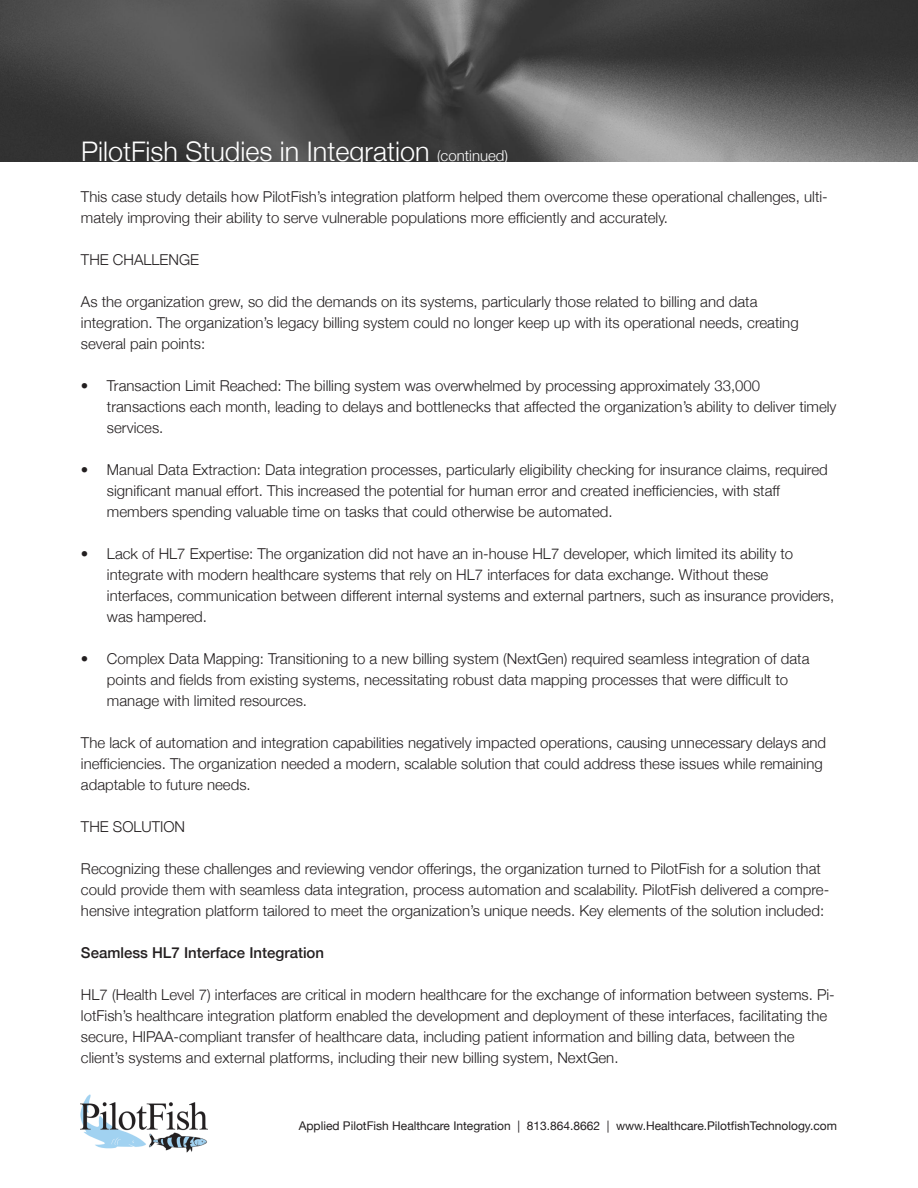
<style>
.page{position:relative;width:918px;height:1188px;background:#fff}
.page>*{position:absolute;margin:0;border:0;box-sizing:border-box;transform-origin:0 0}
.t1{font:300 27px "Helvetica Neue";color:#fff}
.t2{font:300 15px/21px "Helvetica Neue";color:#231f20}
.t3{font:500 15px "Helvetica Neue";color:#231f20}
.t4{font:12px "Helvetica Neue";color:#231f20}
.s1{font-size:15px}
</style>
<div class="page">
<img style="left:0;top:0;width:918px;height:162px">
<img style="left:81px;top:1094px;width:126px;height:59px">
<h1 class="t1" style="left:81px;top:135px;width:429px">PilotFish Studies in integration <span class="s1">(continued)</span></h1>
<p class="t2" style="left:81px;top:186px;width:748px">This case study details how PilotFish’s integration platform helped them overcome these operational challenges, ulti&shy;mately improving their ability to serve vulnerable populations more efficiently and accurately.</p>
<p class="t2" style="left:81px;top:249px;width:120px">The Challenge</p>
<p class="t2" style="left:81px;top:291px;width:719px">as the organization grew, so did the demands on its systems, particularly those related to billing and data integration. The organization’s legacy billing system could no longer keep up with its operational needs, creating several pain points:</p>
<p class="t2" style="left:107px;top:375px;width:731px;text-indent:-26px">• Transaction limit Reached: The billing system was overwhelmed by processing approximately 33,000 transactions each month, leading to delays and bottlenecks that affected the organization’s ability to deliver timely services.</p>
<p class="t2" style="left:107px;top:459px;width:722px;text-indent:-26px">• Manual Data extraction: Data integration processes, particularly eligibility checking for insurance claims, required significant manual effort. This increased the potential for human error and created inefficiencies, with staff members spending valuable time on tasks that could otherwise be automated.</p>
<p class="t2" style="left:107px;top:543px;width:729px;text-indent:-26px">• lack of hl7 expertise: The organization did not have an in-house hl7 developer, which limited its ability to integrate with modern healthcare systems that rely on hl7 interfaces for data exchange. Without these interfaces, communication between different internal systems and external partners, such as insurance providers, was hampered.</p>
<p class="t2" style="left:107px;top:648px;width:704px;text-indent:-26px">• Complex Data Mapping: Transitioning to a new billing system (nextgen) required seamless integration of data points and fields from existing systems, necessitating robust data mapping processes that were difficult to manage with limited resources.</p>
<p class="t2" style="left:81px;top:732px;width:747px">The lack of automation and integration capabilities negatively impacted operations, causing unnecessary delays and inefficiencies. The organization needed a modern, scalable solution that could address these issues while remaining adaptable to future needs.</p>
<p class="t2" style="left:81px;top:816px;width:106px">The SoluTion</p>
<p class="t2" style="left:81px;top:858px;width:750px">Recognizing these challenges and reviewing vendor offerings, the organization turned to PilotFish for a solution that could provide them with seamless data integration, process automation and scalability. PilotFish delivered a compre&shy;hensive integration platform tailored to meet the organization’s unique needs. Key elements of the solution included:</p>
<p class="t3" style="left:81px;top:943px;width:245px">Seamless HL7 Interface Integration</p>
<p class="t2" style="left:81px;top:984px;width:755px">hl7 (health level 7) interfaces are critical in modern healthcare for the exchange of information between systems. Pi&shy;lotFish’s healthcare integration platform enabled the development and deployment of these interfaces, facilitating the secure, hiPaa-compliant transfer of healthcare data, including patient information and billing data, between the client’s systems and external platforms, including their new billing system, nextgen.</p>
<p class="t4" style="left:299px;top:1118px;width:540px">Applied PilotFish Healthcare Integration | 813.864.8662 | www.Healthcare.PilotfishTechnology.com</p>
</div>
